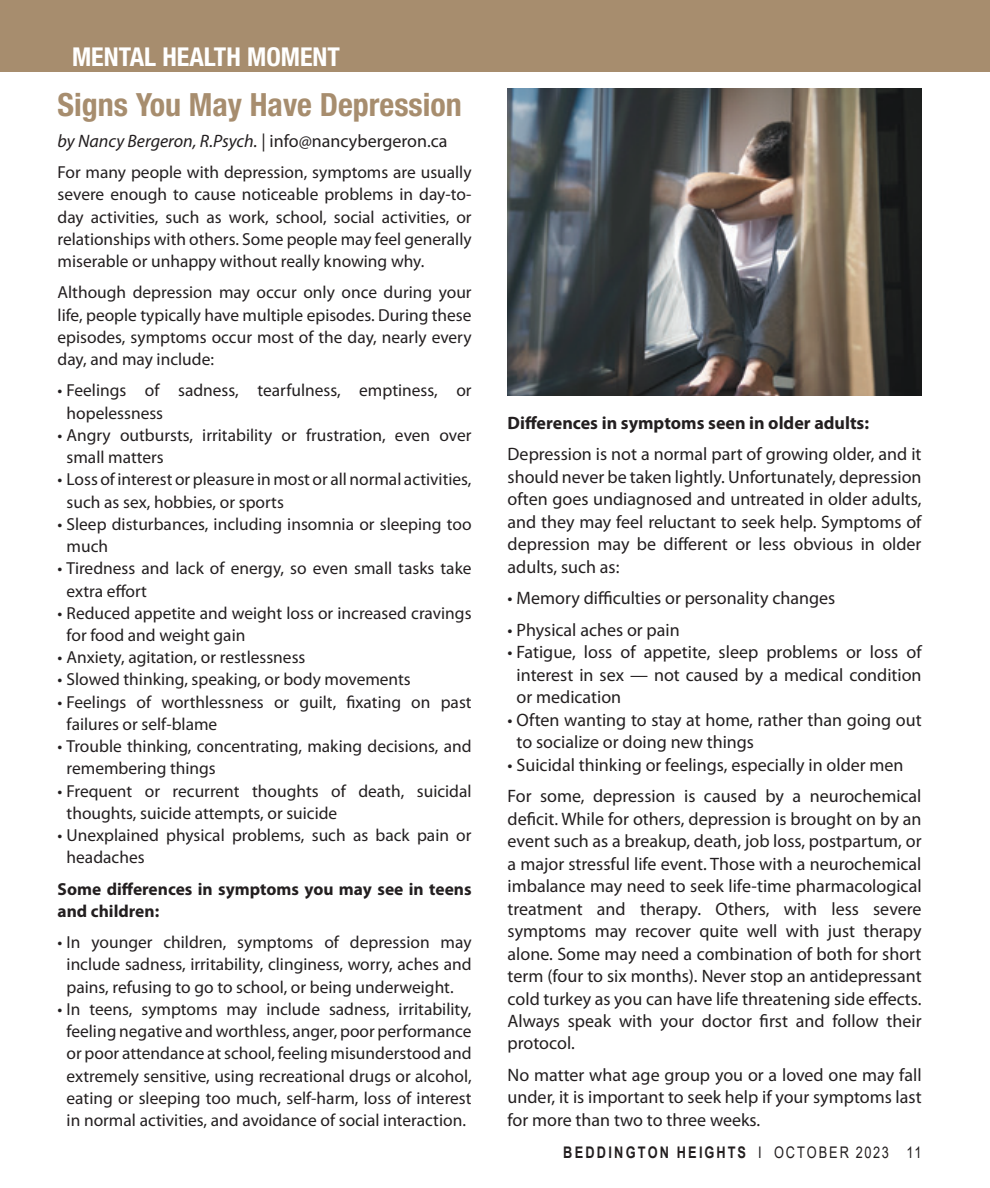
<style>
.page{position:relative;width:990px;height:1188px;background:#fff}
.page>*{position:absolute;margin:0;border:0;box-sizing:border-box;transform-origin:0 0}
.t1{font:700 condensed 32px "Helvetica Neue LT Std";color:#a78d6e}
.t2{font:700 condensed 26px "Helvetica Neue LT Std";color:#fff}
.t3{font:18px/22.4px "Myriad Pro";color:#231f20;text-align:justify}
.t4{font:italic 18px "Myriad Pro";color:#231f20}
.t5{font:700 18px "Myriad Pro";color:#231f20}
.t6{font:17.4px/22.2px "Myriad Pro";color:#231f20}
.t7{font:700 17.4px/22.2px "Myriad Pro";color:#231f20}
.t8{font:700 16px "Arial";letter-spacing:.175em;color:#231f20;scale:.8 1}
.s1{font-style:normal}
.s2{font-weight:400}
</style>
<div class="page">
<img style="left:508px;top:89px;width:414px;height:307px">
<div style="left:0;top:0;width:990px;height:72px;background:#a78d6e"></div>
<h2 class="t2" style="left:72px;top:41px;width:270px">MENTAL HEALTH MOMENT</h2>
<h1 class="t1" style="left:58px;top:85px;width:406px">Signs You May Have Depression</h1>
<p class="t4" style="left:58px;top:130px;width:392px">by Nancy Bergeron, R.Psych. <span class="s1">| info@nancybergeron.ca</span></p>
<p class="t6" style="left:58px;top:161px;width:416px;text-align:justify">For many people with depression, symptoms are usually severe enough to cause noticeable problems in day-to&shy;day activities, such as work, school, social activities, or relationships with others. Some people may feel generally miserable or unhappy without really knowing why.</p>
<p class="t6" style="left:58px;top:281px;width:416px;text-align:justify">Although depression may occur only once during your life, people typically have multiple episodes. During these episodes, symptoms occur most of the day, nearly every day, and may include:</p>
<p class="t6" style="left:67px;top:379px;width:407px;text-indent:-9px">• Feelings of sadness, tearfulness, emptiness, or hopelessness</p>
<p class="t6" style="left:67px;top:424px;width:406px;text-indent:-9px">• Angry outbursts, irritability or frustration, even over small matters</p>
<p class="t6" style="left:67px;top:468px;width:406px;text-indent:-9px">• Loss of interest or pleasure in most or all normal activities, such as sex, hobbies, or sports</p>
<p class="t6" style="left:67px;top:513px;width:407px;text-indent:-9px">• Sleep disturbances, including insomnia or sleeping too much</p>
<p class="t6" style="left:67px;top:557px;width:406px;text-indent:-9px">• Tiredness and lack of energy, so even small tasks take extra effort</p>
<p class="t6" style="left:67px;top:602px;width:407px;text-indent:-9px">• Reduced appetite and weight loss or increased cravings for food and weight gain</p>
<p class="t6" style="left:58px;top:646px;width:249px">• Anxiety, agitation, or restlessness</p>
<p class="t6" style="left:58px;top:668px;width:355px">• Slowed thinking, speaking, or body movements</p>
<p class="t6" style="left:67px;top:690px;width:407px;text-indent:-9px">• Feelings of worthlessness or guilt, fixating on past failures or self-blame</p>
<p class="t6" style="left:67px;top:735px;width:407px;text-indent:-9px">• Trouble thinking, concentrating, making decisions, and remembering things</p>
<p class="t6" style="left:67px;top:779px;width:407px;text-indent:-9px">• Frequent or recurrent thoughts of death, suicidal thoughts, suicide attempts, or suicide</p>
<p class="t6" style="left:67px;top:824px;width:406px;text-indent:-9px">• Unexplained physical problems, such as back pain or headaches</p>
<p class="t7" style="left:58px;top:877px;width:416px">Some differences in symptoms you may see in teens and children:</p>
<p class="t6" style="left:58px;top:931px;width:415px;text-align:center">• In younger children, symptoms of depression may include sadness, irritability, clinginess, worry, aches and pains, refusing to go to school, or being underweight.</p>
<p class="t6" style="left:58px;top:998px;width:416px;text-align:center">• In teens, symptoms may include sadness, irritability, feeling negative and worthless, anger, poor performance or poor attendance at school, feeling misunderstood and extremely sensitive, using recreational drugs or alcohol, eating or sleeping too much, self-harm, loss of interest in normal activities, and avoidance of social interaction.</p>
<p class="t5" style="left:508px;top:411px;width:363px">Differences in symptoms seen in older adults:</p>
<p class="t3" style="left:508px;top:443px;width:416px">Depression is not a normal part of growing older, and it should never be taken lightly. Unfortunately, depression often goes undiagnosed and untreated in older adults, and they may feel reluctant to seek help. Symptoms of depression may be different or less obvious in older adults, such as:</p>
<p class="t3" style="left:508px;top:587px;width:329px">• Memory difficulties or personality changes</p>
<p class="t3" style="left:508px;top:618px;width:174px">• Physical aches or pain</p>
<p class="t3" style="left:517px;top:641px;width:407px;text-indent:-9px">• Fatigue, loss of appetite, sleep problems or loss of interest in sex — not caused by a medical condition or medication</p>
<p class="t3" style="left:517px;top:708px;width:407px;text-indent:-9px">• Often wanting to stay at home, rather than going out to socialize or doing new things</p>
<p class="t3" style="left:508px;top:749px;width:415px;line-height:31.4px">• Suicidal thinking or feelings, especially in older men<br>For some, depression is caused by a neurochemical</p>
<p class="t3" style="left:508px;top:807px;width:416px">deficit. While for others, depression is brought on by an event such as a breakup, death, job loss, postpartum, or a major stressful life event. Those with a neurochemical imbalance may need to seek life-time pharmacological treatment and therapy. Others, with less severe symptoms may recover quite well with just therapy alone. Some may need a combination of both for short term (four to six months). Never stop an antidepressant cold turkey as you can have life threatening side effects.<br>Always speak with your doctor first and follow their protocol.</p>
<p class="t3" style="left:508px;top:1063px;width:416px">No matter what age group you or a loved one may fall under, it is important to seek help if your symptoms last for more than two to three weeks.</p>
<p class="t8" style="left:563px;top:1141px;width:449px">BEDDINGTON HEIGHTS <span class="s2">I OCTOBER 2023 11</span></p>
</div>
